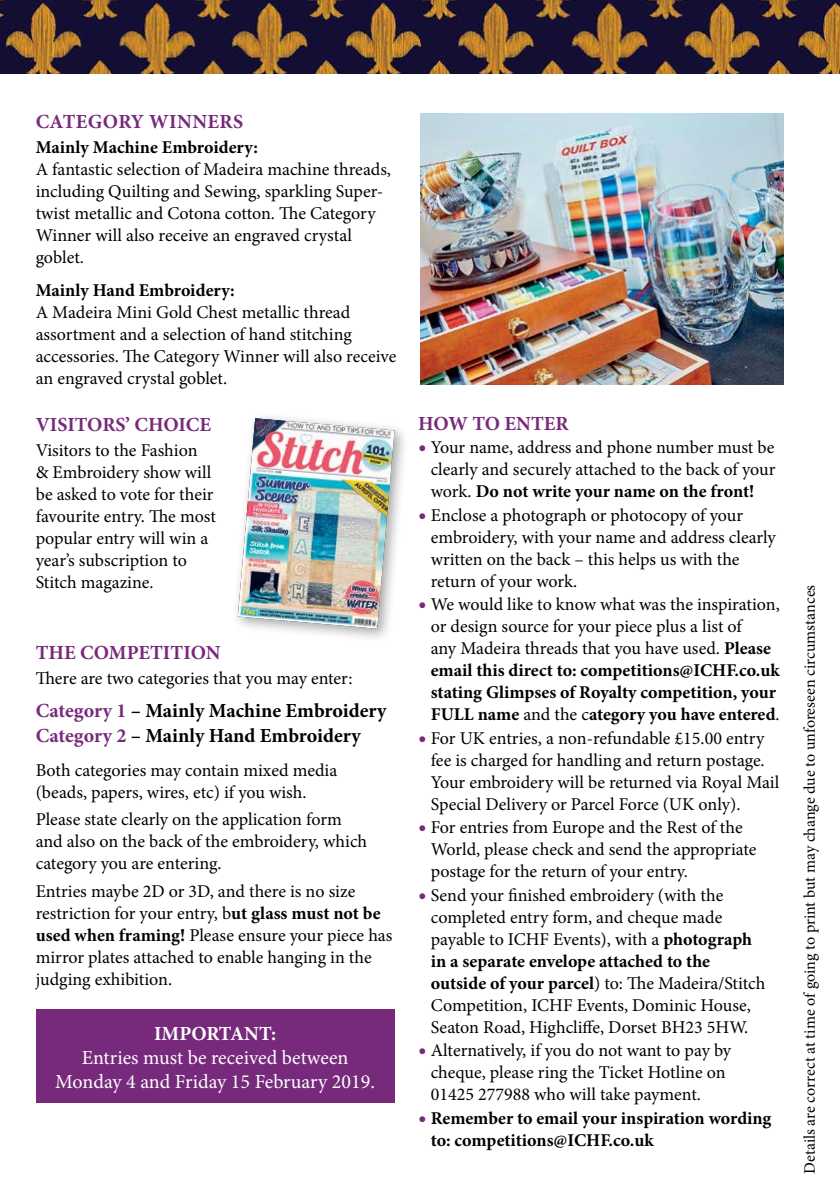
<style>
.page{position:relative;width:840px;height:1191px;background:#fff}
.page>*{position:absolute;margin:0;border:0;box-sizing:border-box;transform-origin:0 0}
.t1{font:700 20px/24.8px "Minion Pro";color:#000}
.t2{font:20px/24px "Minion Pro";color:#fff;text-align:center}
.t3{font:700 20px "Minion Pro";color:#772a7b}
.t4{font:700 20px "Minion Pro";letter-spacing:.02em;color:#772a7b}
.t5{font:700 20px "Minion Pro";color:#fff}
.t6{font:18px/22px "Minion Pro";color:#000}
.t7{font:700 18px/22px "Minion Pro";color:#000}
.t8{font:16px "Minion Pro";letter-spacing:-.005em;color:#000}
.s1{color:#772a7b}
.s2{font-weight:700}
.s3{font-size:22px;color:#772a7b}
.s4{font-weight:400}
.s5{font-weight:400;font-size:22px;color:#772a7b}
</style>
<div class="page">
<div style="left:36px;top:1009px;width:358px;height:94px;background:#772a7b"></div>
<img style="left:420px;top:113px;width:362px;height:272px">
<div style="left:231px;top:412px;width:178px;height:232px;background:#000;opacity:.35"></div>
<img style="left:238px;top:418px;width:156px;height:210px">
<img style="left:0;top:0;width:839px;height:74px">
<p class="t4" style="left:36px;top:107px;width:157px">CATEGORY WINNE</p>
<p class="t3" style="left:219px;top:107px;width:25px">RS</p>
<p class="t7" style="left:36px;top:136px;width:223px">Mainly Machine Embroidery:</p>
<p class="t6" style="left:36px;top:158px;width:356px">A fantastic selection of Madeira machine threads, including Quilting and Sewing, sparkling Super&shy;twist metallic and Cotona cotton. The Category Winner will also receive an engraved crystal goblet.</p>
<p class="t7" style="left:36px;top:279px;width:200px">Mainly Hand Embroidery:</p>
<p class="t6" style="left:36px;top:301px;width:362px">A Madeira Mini Gold Chest metallic thread assortment and a selection of hand stitching accessories. The Category Winner will also receive an engraved crystal goblet.</p>
<p class="t3" style="left:36px;top:410px;width:176px">VISITORS’ CHOICE</p>
<p class="t6" style="left:36px;top:439px;width:182px">Visitors to the Fashion<br>&amp; Embroidery show will be asked to vote for their favourite entry. The most popular entry will win a year’s subscription to<br>Stitch magazine.</p>
<p class="t3" style="left:36px;top:638px;width:171px">THE COMPETITION</p>
<p class="t6" style="left:36px;top:667px;width:318px">There are two categories that you may enter:</p>
<p class="t1" style="left:36px;top:698px;width:352px"><span class="s1">Category 1</span> – Mainly Machine Embroidery<br><span class="s1">Category 2</span> – Mainly Hand Embroidery</p>
<p class="t6" style="left:36px;top:759px;width:303px">Both categories may contain mixed media (beads, papers, wires, etc) if you wish.</p>
<p class="t6" style="left:36px;top:808px;width:333px">Please state clearly on the application form and also on the back of the embroidery, which category you are entering.</p>
<p class="t6" style="left:36px;top:880px;width:358px">Entries maybe 2D or 3D, and there is no size restriction for your entry, b<span class="s2">ut glass must not be used when framing!</span> Please ensure your piece has mirror plates attached to enable hanging in the judging exhibition.</p>
<p class="t5" style="left:154px;top:1019px;width:124px">IMPORTANT:</p>
<p class="t2" style="left:55px;top:1045px;width:321px">Entries must be received between<br>Monday 4 and Friday 15 February 2019.</p>
<p class="t3" style="left:418px;top:409px;width:100px">HOW TO ENTE</p>
<p class="t3" style="left:555px;top:409px;width:15px">R</p>
<p class="t6" style="left:430px;top:437px;width:346px;text-align:justify;text-indent:-13px"><span class="s3">•</span> Your name, address and phone number must be clearly and securely attached to the back of your work. <span class="s2">Do not write your name on the front!</span></p>
<p class="t6" style="left:430px;top:504px;width:346px;text-indent:-13px"><span class="s3">•</span> Enclose a photograph or photocopy of your embroidery, with your name and address clearly written on the back – this helps us with the return of your work.</p>
<p class="t6" style="left:430px;top:593px;width:350px;text-indent:-13px"><span class="s3">•</span> We would like to know what was the inspiration, or design source for your piece plus a list of<br>any Madeira threads that you have used. <span class="s2">Please email this direct to: competitions@ICHF.co.uk stating Glimpses of Royalty competition, your FULL</span></p>
<p class="t7" style="left:477px;top:703px;width:303px">name <span class="s4">and the c</span>ategory you have entered<span class="s4">.</span></p>
<p class="t6" style="left:430px;top:727px;width:350px;text-indent:-13px"><span class="s3">•</span> For UK entries, a non-refundable £15.00 entry fee is charged for handling and return postage.<br>Your embroidery will be returned via Royal Mail Special Delivery or Parcel Force (UK only).</p>
<p class="t6" style="left:430px;top:816px;width:327px;text-indent:-13px"><span class="s3">•</span> For entries from Europe and the Rest of the<br>World, please check and send the appropriate postage for the return of your entry.</p>
<p class="t6" style="left:430px;top:884px;width:336px;text-indent:-13px"><span class="s3">•</span> Send your finished embroidery (with the completed entry form, and cheque made payable to ICHF Events), with a <span class="s2">photograph in a separate envelope attached to the outside of your parcel</span>) to: The Madeira/Stitch Competition, ICHF Events, Dominic House, Seaton Road, Highcliffe, Dorset BH23 5HW.</p>
<p class="t6" style="left:430px;top:1039px;width:302px;text-indent:-13px"><span class="s3">•</span> Alternatively, if you do not want to pay by cheque, please ring the Ticket Hotline on<br>01425 277988 who will take payment.</p>
<p class="t7" style="left:430px;top:1106px;width:342px;text-indent:-13px"><span class="s5">•</span> Remember to email your inspiration wording to: competitions@ICHF.co.uk</p>
<p class="t8" style="left:798px;top:1174px;width:590px;rotate:-90deg">Details are correct at time of going to print but may change due to unforeseen circumstances</p>
</div>
